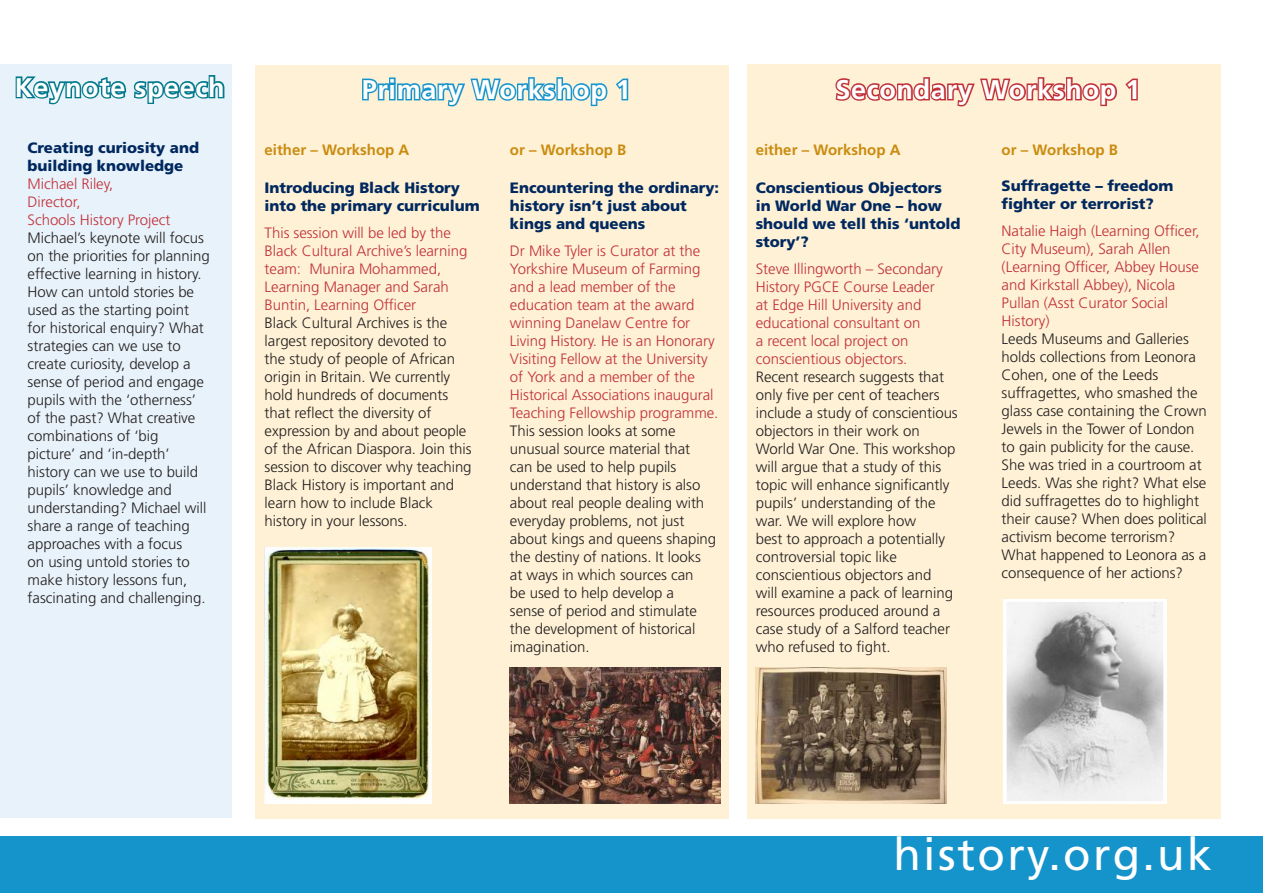
<style>
.page{position:relative;width:1263px;height:893px;background:#fff}
.page>*{position:absolute;margin:0;border:0;box-sizing:border-box;transform-origin:0 0}
.t1{font:45px "Frutiger LT Std";letter-spacing:.05em;color:#fff}
.t2{font:700 27px "Frutiger LT Std";letter-spacing:.025em;color:#fff}
.t3{font:300 15px/18px "Frutiger LT Std";letter-spacing:-.005em;color:#231f20}
.t4{font:300 15px/18px "Frutiger LT Std";letter-spacing:-.005em;color:#c13039}
.t5{font:900 15px/18px "Frutiger LT Std";letter-spacing:-.005em;color:#00285f}
.t6{font:700 15px "Frutiger LT Std";color:#ca8b0f}
</style>
<div class="page">
<div style="left:0;top:836px;width:1263px;height:57px;background:#1593cb"></div>
<div style="left:0;top:64px;width:231px;height:753px;background:#e8f2fa"></div>
<div style="left:747px;top:64px;width:473px;height:755px;background:#fef1d5"></div>
<svg style="left:835px;top:77px;width:303px;height:30px"></svg>
<div style="left:255px;top:65px;width:474px;height:754px;background:#fef1d5"></div>
<svg style="left:362px;top:77px;width:267px;height:30px"></svg>
<svg style="left:15px;top:75px;width:210px;height:30px"></svg>
<img style="left:265px;top:547px;width:166px;height:256px">
<img style="left:755px;top:667px;width:191px;height:136px">
<img style="left:1003px;top:600px;width:164px;height:203px">
<img style="left:510px;top:667px;width:210px;height:136px">
<h2 class="t2" style="left:15px;top:72px;width:211px">Keynote speech</h2>
<p class="t5" style="left:28px;top:139px;width:173px">Creating curiosity and building knowledge</p>
<p class="t4" style="left:28px;top:175px;width:144px">Michael Riley,<br>Director,<br>Schools History Project</p>
<p class="t3" style="left:28px;top:229px;width:184px">Michael’s keynote will focus on the priorities for planning effective learning in history.<br>How can untold stories be used as the starting point for historical enquiry? What strategies can we use to create curiosity, develop a sense of period and engage pupils with the ‘otherness’ of the past? What creative combinations of ‘big picture’ and ‘in-depth’ history can we use to build pupils’ knowledge and understanding? Michael will share a range of teaching approaches with a focus<br>on using untold stories to make history lessons fun, fascinating and challenging.</p>
<h2 class="t2" style="left:362px;top:74px;width:271px">Primary Workshop 1</h2>
<p class="t6" style="left:265px;top:141px;width:146px">either – Workshop A</p>
<p class="t5" style="left:265px;top:179px;width:217px">Introducing Black History into the primary curriculum</p>
<p class="t4" style="left:265px;top:224px;width:204px">This session will be led by the<br>Black Cultural Archive’s learning team: Munira Mohammed,<br>Learning Manager and Sarah<br>Buntin, Learning Officer</p>
<p class="t3" style="left:265px;top:314px;width:208px">Black Cultural Archives is the largest repository devoted to<br>the study of people of African origin in Britain. We currently hold hundreds of documents that reflect the diversity of expression by and about people of the African Diaspora. Join this session to discover why teaching<br>Black History is important and learn how to include Black history in your lessons.</p>
<p class="t6" style="left:510px;top:141px;width:118px">or – Workshop B</p>
<p class="t5" style="left:510px;top:179px;width:211px">Encountering the ordinary: history isn’t just about kings and queens</p>
<p class="t4" style="left:510px;top:242px;width:210px">Dr Mike Tyler is Curator at the<br>Yorkshire Museum of Farming and a lead member of the education team at the award winning Danelaw Centre for<br>Living History. He is an Honorary<br>Visiting Fellow at the University of York and a member of the<br>Historical Associations inaugural<br>Teaching Fellowship programme.</p>
<p class="t3" style="left:510px;top:422px;width:208px">This session looks at some unusual source material that can be used to help pupils understand that history is also about real people dealing with everyday problems, not just about kings and queens shaping the destiny of nations. It looks at ways in which sources can<br>be used to help develop a<br>sense of period and stimulate the development of historical imagination.</p>
<h2 class="t2" style="left:835px;top:74px;width:306px">Secondary Workshop 1</h2>
<p class="t6" style="left:756px;top:141px;width:146px">either – Workshop A</p>
<p class="t5" style="left:756px;top:179px;width:206px">Conscientious Objectors in World War One – how should we tell this ‘untold story’?</p>
<p class="t4" style="left:756px;top:260px;width:189px">Steve Illingworth – Secondary<br>History PGCE Course Leader at Edge Hill University and educational consultant on<br>a recent local project on conscientious objectors.</p>
<p class="t3" style="left:756px;top:368px;width:203px">Recent research suggests that only five per cent of teachers include a study of conscientious objectors in their work on<br>World War One. This workshop will argue that a study of this topic will enhance significantly pupils’ understanding of the war. We will explore how<br>best to approach a potentially controversial topic like conscientious objectors and<br>will examine a pack of learning resources produced around a case study of a Salford teacher who refused to fight.</p>
<p class="t6" style="left:1002px;top:141px;width:118px">or – Workshop B</p>
<p class="t5" style="left:1002px;top:177px;width:173px">Suffragette – freedom fighter or terrorist?</p>
<p class="t4" style="left:1002px;top:222px;width:200px">Natalie Haigh (Learning Officer,<br>City Museum), Sarah Allen (Learning Officer, Abbey House and Kirkstall Abbey), Nicola<br>Pullan (Asst Curator Social<br>History)</p>
<p class="t3" style="left:1002px;top:330px;width:207px">Leeds Museums and Galleries holds collections from Leonora<br>Cohen, one of the Leeds suffragettes, who smashed the glass case containing the Crown<br>Jewels in the Tower of London to gain publicity for the cause.<br>She was tried in a courtroom at<br>Leeds. Was she right? What else did suffragettes do to highlight their cause? When does political activism become terrorism?<br>What happened to Leonora as a consequence of her actions?</p>
<h1 class="t1" style="left:893px;top:828px;width:320px">history.org.uk</h1>
</div>
